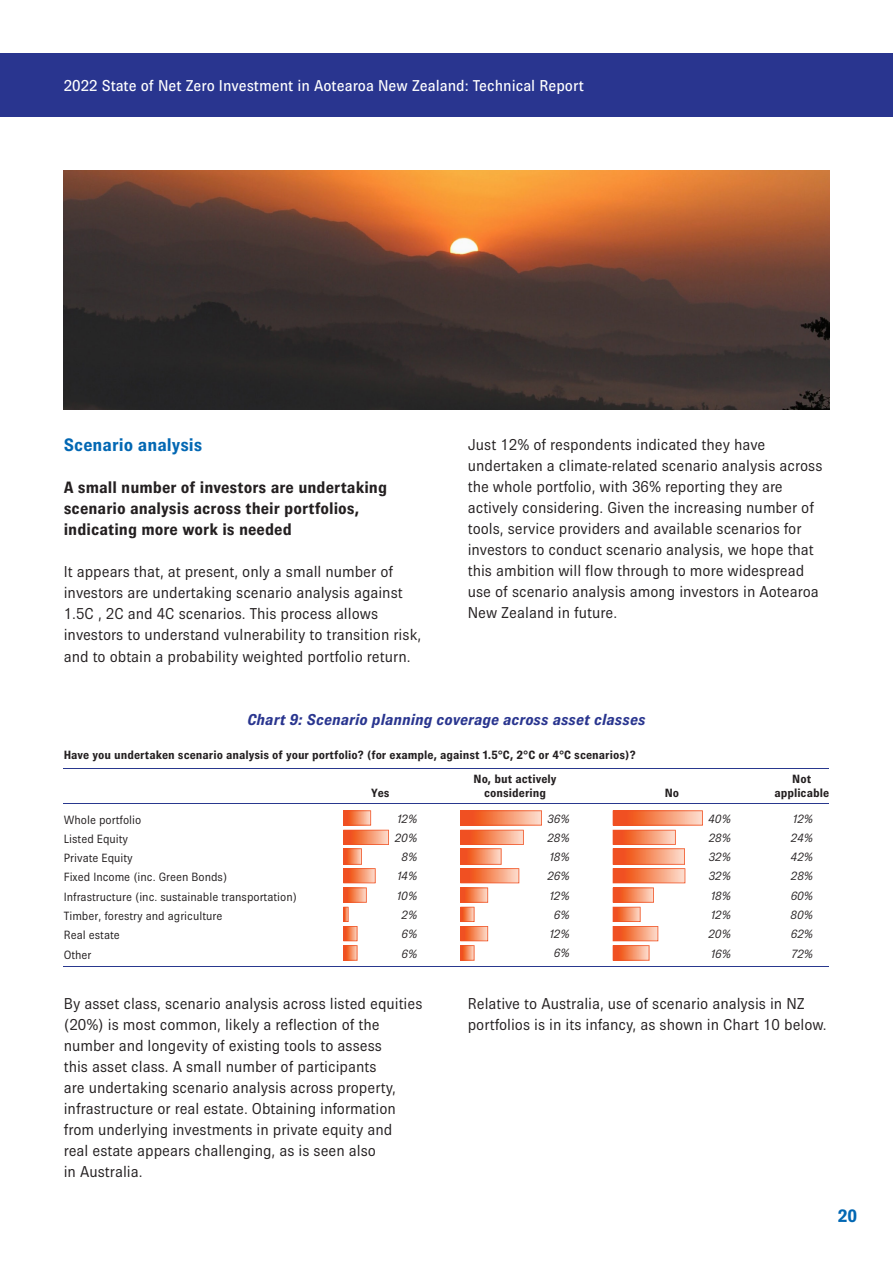
<style>
.page{position:relative;width:893px;height:1263px;background:#fff}
.page>*{position:absolute;margin:0;border:0;box-sizing:border-box;transform-origin:0 0}
.Heading_2{font:700 18px "Brown Pro";color:#0267b3}
.Heading_4__no_space{font:700 16.5px/21px "Brown Pro";color:#231f20}
.Body_Text{font:15.75px/21px "Brown Pro";color:#231f20}
.Body_Text__no_space{font:15.75px/21px "Brown Pro";color:#231f20}
.t1{font:500 15.75px "Brown Pro";color:#fff}
.Chart_Title__span{font:italic 700 15.75px "Brown Pro";color:#29358f}
.t2{font:12px/19.4px "Brown Pro";color:#231f20}
.t3{font:700 12px/14.4px "Brown Pro";color:#231f20;text-align:center}
.t4{font:italic 12px/19.4px "Brown Pro";color:#231f20;text-align:justify}
</style>
<div class="page">
<div style="left:0;top:53px;width:893px;height:64px;background:#29358f"></div>
<hr style="left:64px;top:803px;width:765px;height:1px;background:#29388e">
<hr style="left:64px;top:768px;width:765px;height:1px;background:#29388e">
<hr style="left:64px;top:966px;width:765px;height:1px;background:#29388e">
<svg style="left:343px;top:810px;width:46px;height:150px"></svg>
<svg style="left:460px;top:810px;width:82px;height:150px"></svg>
<svg style="left:613px;top:810px;width:90px;height:150px"></svg>
<img style="left:64px;top:170px;width:765px;height:240px">
<p class="t1" style="left:64px;top:77px;width:521px">2022 State of Net Zero Investment in Aotearoa New Zealand: Technical Report</p>
<p class="Heading_2" style="left:64px;top:435px;width:140px">Scenario analysis</p>
<p class="Heading_4__no_space" style="left:64px;top:477px;width:325px">A small number of investors are undertaking scenario analysis across their portfolios, indicating more work is needed</p>
<p class="Body_Text__no_space" style="left:64px;top:561px;width:359px">It appears that, at present, only a small number of investors are undertaking scenario analysis against 1.5C , 2C and 4C scenarios. This process allows investors to understand vulnerability to transition risk, and to obtain a probability weighted portfolio return.</p>
<p class="Body_Text" style="left:468px;top:434px;width:356px">Just 12% of respondents indicated they have undertaken a climate-related scenario analysis across the whole portfolio, with 36% reporting they are actively considering. Given the increasing number of tools, service providers and available scenarios for investors to conduct scenario analysis, we hope that this ambition will flow through to more widespread use of scenario analysis among investors in Aotearoa New Zealand in future.</p>
<p class="Chart_Title__span" style="left:247px;top:710px;width:400px">Chart 9: Scenario planning coverage across asset classes</p>
<p class="t3" style="left:64px;top:747px;width:573px">Have you undertaken scenario analysis of your portfolio? (for example, against 1.5°C, 2°C or 4°C scenarios)?</p>
<p class="t2" style="left:64px;top:810px;width:235px">Whole portfolio<br>Listed Equity<br>Private Equity<br>Fixed Income (inc. Green Bonds)<br>Infrastructure (inc. sustainable transportation)<br>Timber, forestry and agriculture<br>Real estate<br>Other</p>
<p class="t3" style="left:371px;top:786px;width:20px">Yes</p>
<p class="t4" style="left:395px;top:809px;width:24px;text-align:center">12%<br>20%<br>8%<br>14%<br>10%<br>2%<br>6%<br>6%</p>
<p class="t3" style="left:474px;top:771px;width:84px">No, but actively considering</p>
<p class="t4" style="left:547px;top:809px;width:24px;text-align:center">36%<br>28%<br>18%<br>26%<br>12%<br>6%<br>12%<br>6%</p>
<p class="t3" style="left:665px;top:786px;width:16px">No</p>
<p class="t4" style="left:708px;top:809px;width:24px">40% 28% 32% 32% 18% 12% 20% 16%</p>
<p class="t3" style="left:774px;top:771px;width:56px">Not applicable</p>
<p class="t4" style="left:791px;top:809px;width:24px">12% 24% 42% 28% 60% 80% 62% 72%</p>
<p class="Body_Text" style="left:64px;top:993px;width:360px">By asset class, scenario analysis across listed equities (20%) is most common, likely a reflection of the number and longevity of existing tools to assess<br>this asset class. A small number of participants<br>are undertaking scenario analysis across property, infrastructure or real estate. Obtaining information from underlying investments in private equity and<br>real estate appears challenging, as is seen also<br>in Australia.</p>
<p class="Body_Text" style="left:468px;top:993px;width:360px">Relative to Australia, use of scenario analysis in NZ portfolios is in its infancy, as shown in Chart 10 below.</p>
<p class="Heading_2" style="left:838px;top:1206px;width:21px">20</p>
</div>
